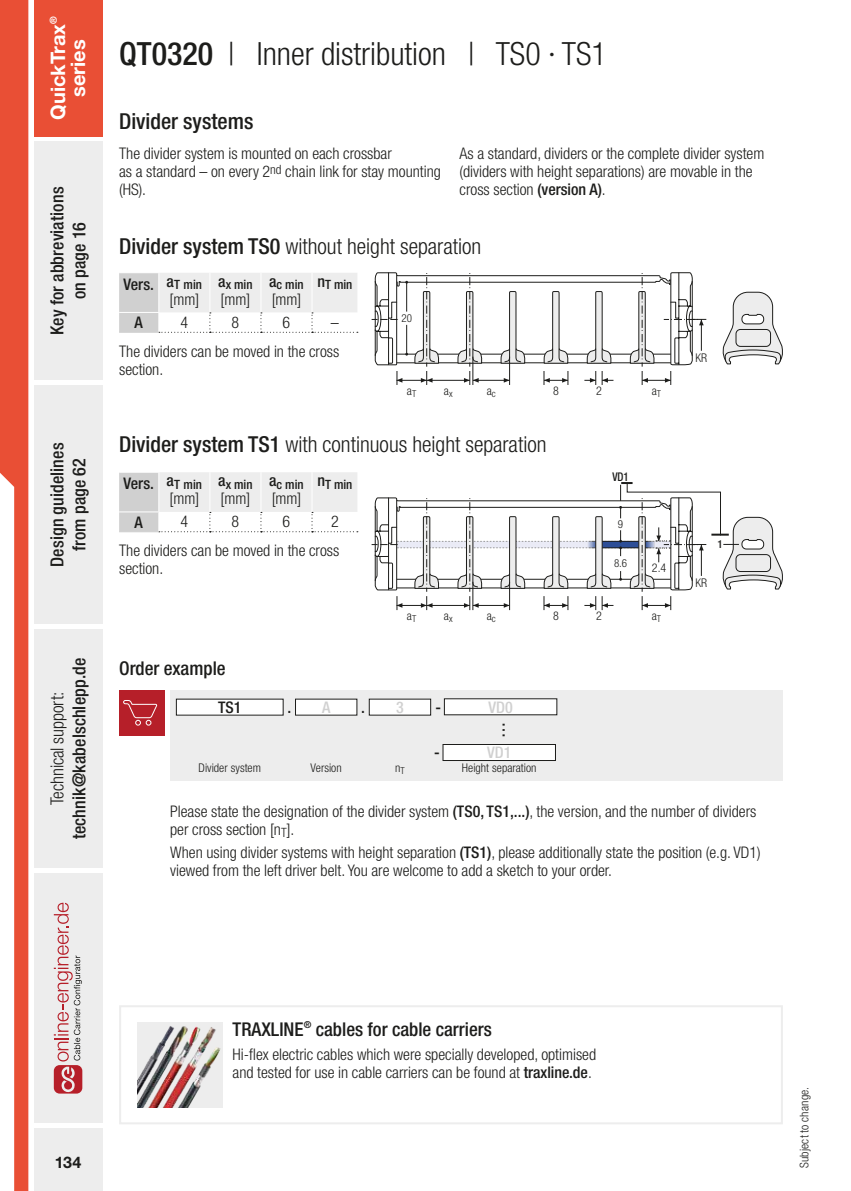
<style>
.page{position:relative;width:851px;height:1191px;background:#fff}
.page>*{position:absolute;margin:0;border:0;box-sizing:border-box;transform-origin:0 0}
.t1{font:300 condensed 32px "Helvetica Neue LT Std";color:#1d1d1b}
.t2{font:300 condensed 22px "Helvetica Neue LT Std";color:#1d1d1b}
.t3{font:500 condensed 22px "Helvetica Neue LT Std";color:#1d1d1b}
.t4{font:700 20px/20px "Helvetica Neue LT Std";color:#fff;text-align:center}
.t5{font:500 condensed 19px "Helvetica Neue LT Std";color:#1d1d1b}
.t6{font:500 condensed 18px/22px "Helvetica Neue LT Std";letter-spacing:.01em;color:#1d1d1b;text-align:center}
.t7{font:300 condensed 18px "Helvetica Neue LT Std";letter-spacing:-.005em;color:#1d1d1b}
.t8{font:300 condensed 16px/18px "Helvetica Neue LT Std";color:#1d1d1b}
.t9{font:500 condensed 16px/15.2px "Helvetica Neue LT Std";color:#1d1d1b;text-align:right}
.t10{font:500 condensed 16px "Helvetica Neue LT Std";color:#d0d0d0}
.t11{font:700 16px "Helvetica Neue LT Std";color:#1d1d1b}
.t12{font:500 condensed 12.8px "Helvetica Neue LT Std";color:#1d1d1b}
.t13{font:300 condensed 12px "Helvetica Neue LT Std";color:#1d1d1b}
.t14{font:500 condensed 12px "Helvetica Neue LT Std";color:#1d1d1b;scale:.9 1}
.t15{font:300 condensed 11px "Helvetica Neue LT Std";color:#1d1d1b}
.t16{font:500 condensed 11px "Helvetica Neue LT Std";color:#1d1d1b}
.s1{font-weight:500}
.s2{font-size:12.8px}
.s3{font-weight:300}
</style>
<div class="page">
<div style="left:170px;top:690px;width:612px;height:91px;background:#ededed"></div>
<div style="left:119px;top:1005px;width:663px;height:119px;background:#fff;border:2px solid #ededed"></div>
<img style="left:137px;top:1022px;width:85px;height:85px">
<svg style="left:722px;top:291px;width:61px;height:74px"></svg>
<svg style="left:371px;top:272px;width:335px;height:113px"></svg>
<svg style="left:371px;top:482px;width:412px;height:128px"></svg>
<div style="left:119px;top:690px;width:45px;height:45px;background:#b61f29"></div>
<svg style="left:123px;top:700px;width:35px;height:26px"></svg>
<div style="left:34px;top:0;width:68px;height:136px;background:#e94f35"></div>
<div style="left:34px;top:1128px;width:68px;height:63px;background:#ededed"></div>
<div style="left:34px;top:873px;width:68px;height:250px;background:#ededed"></div>
<div style="left:34px;top:142px;width:68px;height:238px;background:#ededed"></div>
<div style="left:34px;top:386px;width:68px;height:238px;background:#ededed"></div>
<div style="left:34px;top:629px;width:68px;height:238px;background:#ededed"></div>
<svg style="left:0;top:0;width:28px;height:1191px"></svg>
<svg style="left:54px;top:902px;width:28px;height:191px"></svg>
<div style="left:176px;top:699px;width:107px;height:16px;background:#fff"></div>
<div style="left:295px;top:699px;width:62px;height:16px;background:#fff"></div>
<div style="left:369px;top:699px;width:61px;height:16px;background:#fff"></div>
<div style="left:444px;top:699px;width:112px;height:16px;background:#fff"></div>
<svg style="left:119px;top:273px;width:239px;height:60px"></svg>
<hr style="left:119px;top:332px;width:40px;height:1px;background:#d0d0d0">
<svg style="left:119px;top:472px;width:239px;height:60px"></svg>
<hr style="left:119px;top:531px;width:40px;height:1px;background:#d0d0d0">
<div style="left:443px;top:744px;width:112px;height:16px;background:#fff"></div>
<div style="left:442px;top:744px;width:114px;height:17px;border:1px solid #1d1d1b"></div>
<p class="t4" style="left:48px;top:120px;width:105px;rotate:-90deg">QuickTrax<sup>® </sup>series</p>
<p class="t6" style="left:46px;top:335px;width:150px;rotate:-90deg">Key for abbreviations on page 16</p>
<p class="t6" style="left:46px;top:567px;width:126px;rotate:-90deg">Design guidelines from page 62</p>
<p class="t6" style="left:68px;top:839px;width:183px;rotate:-90deg">technik@kabelschlepp.de</p>
<p class="t7" style="left:47px;top:805px;width:115px;rotate:-90deg">Technical support:</p>
<h1 class="t1" style="left:119px;top:36px;width:489px"><span class="s1">QT0320</span> | Inner distribution | TS0 · TS1</h1>
<h2 class="t3" style="left:119px;top:108px;width:136px">Divider systems</h2>
<p class="t8" style="left:119px;top:144px;width:323px">The divider system is mounted on each crossbar<br>as a standard – on every 2<sup>nd</sup> chain link for stay mounting (HS).</p>
<p class="t8" style="left:459px;top:144px;width:306px">As a standard, dividers or the complete divider system (dividers with height separations) are movable in the cross section <span class="s1">(version A)</span>.</p>
<h2 class="t2" style="left:119px;top:233px;width:363px"><span class="s1">Divider system TS0</span> without height separation</h2>
<p class="t9" style="left:123px;top:276px;width:80px">Vers. a<span class="s2">T min </span><span class="s3">[mm]</span></p>
<p class="t12" style="left:218px;top:277px;width:36px"><sup>a</sup>x min</p>
<p class="t8" style="left:220px;top:290px;width:31px">[mm]</p>
<p class="t12" style="left:269px;top:277px;width:36px"><sup>a</sup>c min</p>
<p class="t8" style="left:271px;top:290px;width:31px">[mm]</p>
<p class="t12" style="left:317px;top:277px;width:37px"><sup>n</sup>T min</p>
<p class="t9" style="left:134px;top:314px;width:10px">A</p>
<p class="t8" style="left:180px;top:313px;width:9px">4</p>
<p class="t8" style="left:231px;top:313px;width:9px">8</p>
<p class="t8" style="left:282px;top:313px;width:9px">6</p>
<p class="t8" style="left:331px;top:313px;width:9px">–</p>
<p class="t8" style="left:119px;top:342px;width:222px">The dividers can be moved in the cross section.</p>
<p class="t15" style="left:401px;top:312px;width:12px">20</p>
<p class="t13" style="left:407px;top:384px;width:11px">a<sub>T</sub></p>
<p class="t13" style="left:444px;top:384px;width:10px">a<sub>x</sub></p>
<p class="t13" style="left:486px;top:384px;width:11px">a<sub>c</sub></p>
<p class="t13" style="left:553px;top:384px;width:7px">8</p>
<h2 class="t2" style="left:119px;top:432px;width:429px"><span class="s1">Divider system TS1</span> with continuous height separation</h2>
<p class="t9" style="left:123px;top:476px;width:80px">Vers. a<span class="s2">T min </span><span class="s3">[mm]</span></p>
<p class="t12" style="left:218px;top:477px;width:36px"><sup>a</sup>x min</p>
<p class="t8" style="left:220px;top:490px;width:31px">[mm]</p>
<p class="t12" style="left:269px;top:477px;width:36px"><sup>a</sup>c min</p>
<p class="t8" style="left:271px;top:490px;width:31px">[mm]</p>
<p class="t12" style="left:317px;top:477px;width:37px"><sup>n</sup>T min</p>
<p class="t9" style="left:134px;top:514px;width:10px">A</p>
<p class="t8" style="left:180px;top:512px;width:9px">4</p>
<p class="t8" style="left:231px;top:512px;width:9px">8</p>
<p class="t8" style="left:282px;top:512px;width:9px">6</p>
<p class="t8" style="left:331px;top:512px;width:9px">2</p>
<p class="t8" style="left:119px;top:541px;width:222px">The dividers can be moved in the cross section.</p>
<p class="t13" style="left:407px;top:609px;width:11px">a<sub>T</sub></p>
<p class="t13" style="left:444px;top:609px;width:10px">a<sub>x</sub></p>
<p class="t13" style="left:486px;top:609px;width:11px">a<sub>c</sub></p>
<p class="t13" style="left:553px;top:609px;width:7px">8</p>
<p class="t5" style="left:119px;top:657px;width:108px">Order example</p>
<p class="t9" style="left:218px;top:699px;width:25px">TS1</p>
<p class="t9" style="left:287px;top:699px;width:5px">.</p>
<p class="t9" style="left:361px;top:699px;width:5px">.</p>
<p class="t10" style="left:322px;top:697px;width:10px">A</p>
<p class="t10" style="left:396px;top:697px;width:9px">3</p>
<p class="t9" style="left:435px;top:699px;width:7px">-</p>
<p class="t10" style="left:488px;top:697px;width:26px">VD0</p>
<p class="t9" style="left:491px;top:738px;width:17px;rotate:-90deg">…</p>
<p class="t9" style="left:434px;top:744px;width:7px">-</p>
<p class="t10" style="left:487px;top:743px;width:26px">VD1</p>
<p class="t13" style="left:198px;top:761px;width:64px">Divider system</p>
<p class="t13" style="left:310px;top:761px;width:33px">Version</p>
<p class="t13" style="left:395px;top:761px;width:11px">n<sub>T</sub></p>
<p class="t13" style="left:462px;top:761px;width:76px">Height separation</p>
<p class="t13" style="left:596px;top:384px;width:7px">2</p>
<p class="t13" style="left:651px;top:384px;width:11px">a<sub>T</sub></p>
<p class="t14" style="left:612px;top:469px;width:20px">VD1</p>
<p class="t15" style="left:618px;top:518px;width:7px">9</p>
<p class="t15" style="left:614px;top:557px;width:15px">8.6</p>
<p class="t13" style="left:596px;top:609px;width:7px">2</p>
<p class="t13" style="left:652px;top:561px;width:16px">2.4</p>
<p class="t13" style="left:651px;top:609px;width:11px">a<sub>T</sub></p>
<p class="t13" style="left:695px;top:351px;width:13px">KR</p>
<p class="t16" style="left:717px;top:538px;width:7px">1</p>
<p class="t13" style="left:695px;top:576px;width:13px">KR</p>
<p class="t8" style="left:170px;top:802px;width:587px">Please state the designation of the divider system <span class="s1">(TS0, TS1,...)</span>, the version, and the number of dividers per cross section [n<sub>T</sub>].</p>
<p class="t8" style="left:170px;top:843px;width:592px">When using divider systems with height separation <span class="s1">(TS1)</span>, please additionally state the position (e.g. VD1) viewed from the left driver belt. You are welcome to add a sketch to your order.</p>
<p class="t11" style="left:55px;top:1152px;width:28px">134</p>
<p class="t5" style="left:232px;top:1017px;width:261px">TRAXLINE<sup>®</sup> cables for cable carriers</p>
<p class="t8" style="left:232px;top:1044px;width:365px">Hi-flex electric cables which were specially developed, optimised and tested for use in cable carriers can be found at <span class="s1">traxline.de</span>.</p>
<p class="t13" style="left:797px;top:1168px;width:83px;rotate:-90deg">Subject to change.</p>
</div>
